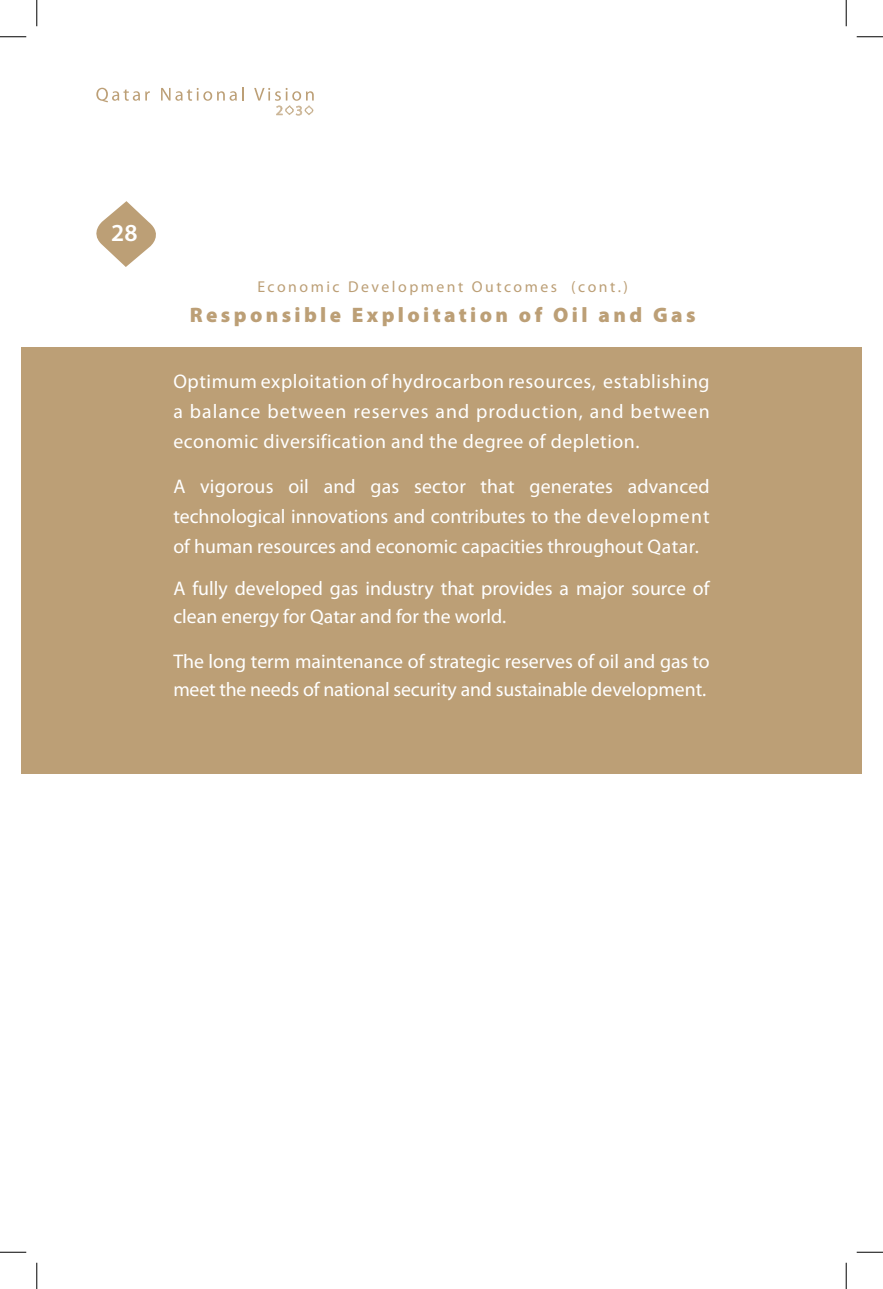
<style>
.page{position:relative;width:883px;height:1289px;background:#fff}
.page>*{position:absolute;margin:0;border:0;box-sizing:border-box;transform-origin:0 0}
.t1{font:600 24.5px "Myriad Pro";color:#fff}
.t2{font:900 21px "Myriad Pro";letter-spacing:.16em;color:#bc9f76}
.t3{font:19.78px/29.8px "Myriad Pro";color:#fff;text-align:justify}
.t4{font:15.75px "Myriad Pro";letter-spacing:.16em;color:#bc9f76}
</style>
<div class="page">
<svg style="left:96px;top:88px;width:54px;height:14px"></svg>
<svg style="left:161px;top:87px;width:83px;height:14px"></svg>
<svg style="left:254px;top:88px;width:59px;height:28px"></svg>
<svg style="left:96px;top:201px;width:60px;height:66px"></svg>
<div style="left:846px;top:347px;width:14px;height:427px;background:#bc9f76"></div>
<div style="left:22px;top:347px;width:823px;height:427px;background:#bc9f76"></div>
<svg style="left:0;top:36px;width:26px;height:1px"></svg>
<svg style="left:856px;top:36px;width:26px;height:1px"></svg>
<svg style="left:0;top:1252px;width:26px;height:1px"></svg>
<svg style="left:856px;top:1252px;width:26px;height:1px"></svg>
<svg style="left:36px;top:0;width:1px;height:26px"></svg>
<svg style="left:36px;top:1263px;width:1px;height:26px"></svg>
<svg style="left:845px;top:0;width:1px;height:26px"></svg>
<svg style="left:845px;top:1263px;width:1px;height:26px"></svg>
<p class="t1" style="left:111px;top:217px;width:28px">28</p>
<p class="t4" style="left:257px;top:277px;width:372px">Economic Development Outcomes (cont.)</p>
<p class="t2" style="left:190px;top:301px;width:507px">Responsible Exploitation of Oil and Gas</p>
<p class="t3" style="left:173px;top:367px;width:537px">Optimum exploitation of hydrocarbon resources, establishing a balance between reserves and production, and between economic diversification and the degree of depletion.</p>
<p class="t3" style="left:173px;top:472px;width:537px">A vigorous oil and gas sector that generates advanced technological innovations and contributes to the development of human resources and economic capacities throughout Qatar.</p>
<p class="t3" style="left:173px;top:574px;width:537px;line-height:28px">A fully developed gas industry that provides a major source of clean energy for Qatar and for the world.</p>
<p class="t3" style="left:173px;top:647px;width:537px;line-height:28px">The long term maintenance of strategic reserves of oil and gas to meet the needs of national security and sustainable development.</p>
</div>
